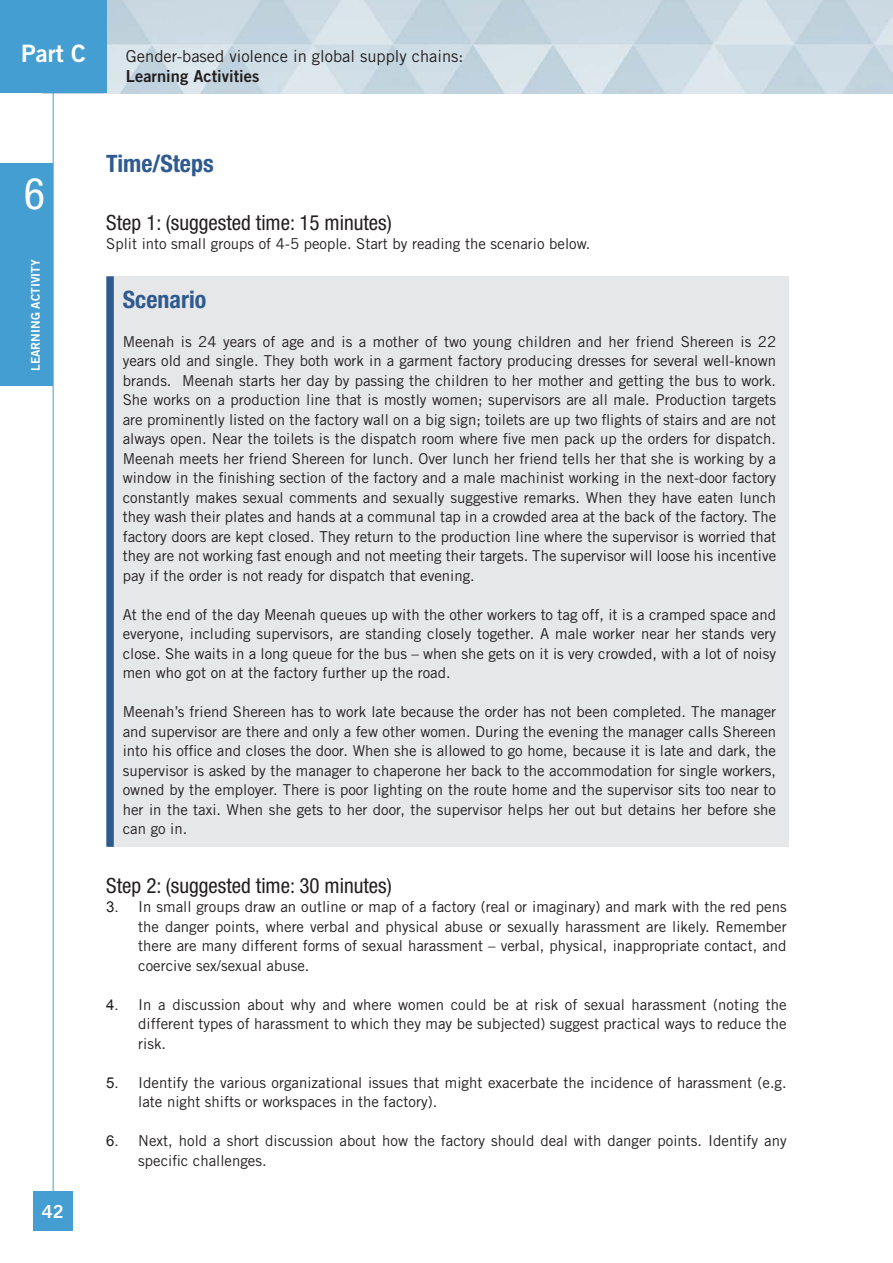
<style>
.page{position:relative;width:893px;height:1263px;background:#fff}
.page>*{position:absolute;margin:0;border:0;box-sizing:border-box;transform-origin:0 0}
.t1{font:condensed 43.5px "Helvetica Neue";color:#fff}
.t2{font:700 condensed 24px "Helvetica Neue";color:#2f5a8f}
.t3{font:24px "Trade Gothic Bold Two";color:#fff}
.t4{font:condensed 21px "Helvetica Neue";color:#231f20}
.t5{font:18px "Trade Gothic Bold Two";color:#fff}
.t6{font:16.5px "Trade Gothic";color:#231f20}
.t7{font:16.5px "Trade Gothic Bold Two";color:#231f20}
.t8{font:15px/19.5px "Trade Gothic";color:#231f20;text-align:justify}
.t9{font:12px "Trade Gothic Bold Two";color:#fff}
.s1{font-family:"Arial"}
</style>
<div class="page">
<div style="left:110px;top:276px;width:679px;height:571px;background:#e6e7e9"></div>
<div style="left:106px;top:276px;width:8px;height:571px;background:#2f5a8f"></div>
<div style="left:34px;top:1191px;width:39px;height:39px;background:#449ed2"></div>
<img style="left:107px;top:0;width:786px;height:93px">
<hr style="left:53px;top:0;width:1px;height:1192px;background:#449ed2">
<div style="left:0;top:0;width:107px;height:93px;background:#449ed2"></div>
<div style="left:0;top:163px;width:53px;height:223px;background:#449ed2"></div>
<h2 class="t3" style="left:21px;top:38px;width:66px">Part C</h2>
<p class="t6" style="left:126px;top:46px;width:339px">Gender-based violence in global supply chains:</p>
<p class="t7" style="left:126px;top:66px;width:135px">Learning Activities</p>
<h1 class="t1" style="left:24px;top:168px;width:22px">6</h1>
<p class="t9" style="left:28px;top:371px;width:113px;rotate:-90deg">LEARNING ACTIVITY</p>
<p class="t5" style="left:42px;top:1200px;width:23px">42</p>
<h2 class="t2" style="left:106px;top:149px;width:109px">Time/Steps</h2>
<h3 class="t4" style="left:106px;top:210px;width:287px">Step 1: (suggested time: 15 minutes)</h3>
<p class="t8" style="left:106px;top:234px;width:486px">Split into small groups of 4-5 people. Start by reading the scenario below.</p>
<h2 class="t2" style="left:123px;top:285px;width:85px">Scenario</h2>
<p class="t8" style="left:123px;top:331px;width:655px">Meenah is 24 years of age and is a mother of two young children and her friend Shereen is 22 years old and single. They both work in a garment factory producing dresses for several well-known brands. Meenah starts her day by passing the children to her mother and getting the bus to work.<br>She works on a production line that is mostly women; supervisors are all male. Production targets are prominently listed on the factory wall on a big sign; toilets are up two flights of stairs and are not always open. Near the toilets is the dispatch room where five men pack up the orders for dispatch.<br>Meenah meets her friend Shereen for lunch. Over lunch her friend tells her that she is working by a window in the finishing section of the factory and a male machinist working in the next-door factory constantly makes sexual comments and sexually suggestive remarks. When they have eaten lunch they wash their plates and hands at a communal tap in a crowded area at the back of the factory. The factory doors are kept closed. They return to the production line where the supervisor is worried that they are not working fast enough and not meeting their targets. The supervisor will loose his incentive pay if the order is not ready for dispatch that evening.</p>
<p class="t8" style="left:123px;top:604px;width:655px">At the end of the day Meenah queues up with the other workers to tag off, it is a cramped space and everyone, including supervisors, are standing closely together. A male worker near her stands very close. She waits in a long queue for the bus – when she gets on it is very crowded, with a lot of noisy men who got on at the factory further up the road.</p>
<p class="t8" style="left:123px;top:702px;width:655px">Meenah’s friend Shereen has to work late because the order has not been completed. The manager and supervisor are there and only a few other women. During the evening the manager calls Shereen into his office and closes the door. When she is allowed to go home, because it is late and dark, the supervisor is asked by the manager to chaperone her back to the accommodation for single workers, owned by the employer. There is poor lighting on the route home and the supervisor sits too near to her in the taxi. When she gets to her door, the supervisor helps her out but detains her before she can go in.</p>
<h3 class="t4" style="left:106px;top:873px;width:287px">Step 2: (suggested time: 30 minutes)</h3>
<p class="t8" style="left:138px;top:897px;width:650px;text-indent:-32px"><span class="s1">3.</span> In small groups draw an outline or map of a factory (real or imaginary) and mark with the red pens the danger points, where verbal and physical abuse or sexually harassment are likely. Remember there are many different forms of sexual harassment – verbal, physical, inappropriate contact, and coercive sex/sexual abuse.</p>
<p class="t8" style="left:138px;top:994px;width:650px;text-indent:-32px"><span class="s1">4.</span> In a discussion about why and where women could be at risk of sexual harassment (noting the different types of harassment to which they may be subjected) suggest practical ways to reduce the risk.</p>
<p class="t8" style="left:138px;top:1072px;width:650px;text-indent:-32px"><span class="s1">5.</span> Identify the various organizational issues that might exacerbate the incidence of harassment (e.g. late night shifts or workspaces in the factory).</p>
<p class="t8" style="left:138px;top:1131px;width:650px;text-indent:-32px"><span class="s1">6.</span> Next, hold a short discussion about how the factory should deal with danger points. Identify any specific challenges.</p>
</div>
